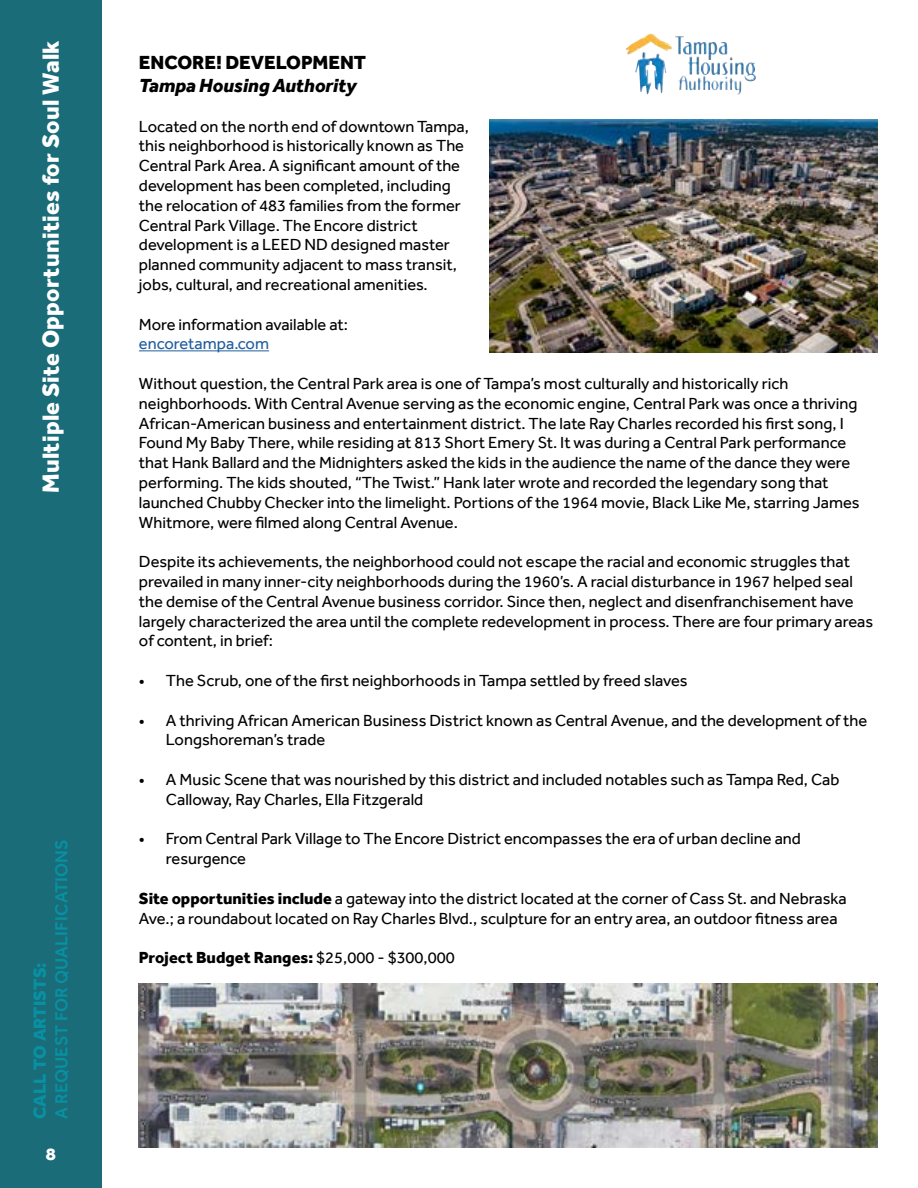
<style>
.page{position:relative;width:918px;height:1188px;background:#fff}
.page>*{position:absolute;margin:0;border:0;box-sizing:border-box;transform-origin:0 0}
.t1{font:800 24px "Effra";letter-spacing:.01em;color:#fff}
.t2{font:italic 800 19.5px "Effra";color:#000}
.t3{font:800 19.5px "Effra";color:#000}
.t4{font:500 18px "Effra";letter-spacing:.01em;color:#0891a2}
.t5{font:800 18px "Effra";letter-spacing:.01em;color:#0891a2}
.t6{font:800 18px "Effra";color:#fff}
.t7{font:16.5px/19.8px "Effra";color:#000}
.t8{font:800 16.5px "Effra";color:#000}
.t9{font:16.5px "Effra";color:#215e9e}
.s1{font-weight:800}
.s2{font-weight:400}
</style>
<div class="page">
<div style="left:0;top:0;width:101px;height:1188px;background:#1a6c79"></div>
<hr style="left:139px;top:350px;width:130px;height:1px;background:#215e9e">
<img style="left:489px;top:119px;width:389px;height:233px">
<img style="left:625px;top:33px;width:103px;height:27px">
<img style="left:139px;top:984px;width:739px;height:163px">
<h1 class="t1" style="left:36px;top:493px;width:454px;rotate:-90deg">Multiple Site Opportunities for Soul Walk</h1>
<p class="t5" style="left:29px;top:1119px;width:158px;rotate:-90deg">CALL TO ARTISTS:</p>
<p class="t4" style="left:51px;top:1119px;width:281px;rotate:-90deg">A REQUEST FOR QUALIFICATIONS</p>
<p class="t6" style="left:46px;top:1143px;width:12px">8</p>
<p class="t3" style="left:139px;top:50px;width:229px">ENCORE! DEVELOPMENT</p>
<p class="t2" style="left:139px;top:74px;width:219px">Tampa Housing Authority</p>
<p class="t7" style="left:139px;top:116px;width:332px">Located on the north end of downtown Tampa,</p>
<p class="t7" style="left:139px;top:136px;width:327px">this neighborhood is historically known as The Central Park Area. A significant amount of the development has been completed, including the relocation of 483 families from the former</p>
<p class="t7" style="left:139px;top:215px;width:280px">Central Park Village. The Encore district</p>
<p class="t7" style="left:139px;top:235px;width:313px">development is a LEED ND designed master</p>
<p class="t7" style="left:139px;top:255px;width:320px">planned community adjacent to mass transit,</p>
<p class="t7" style="left:139px;top:274px;width:290px">jobs, cultural, and recreational amenities.</p>
<p class="t7" style="left:139px;top:314px;width:211px">More information available at:</p>
<p class="t9" style="left:139px;top:334px;width:132px">encoretampa.com</p>
<p class="t7" style="left:139px;top:373px;width:720px">Without question, the Central Park area is one of Tampa’s most culturally and historically rich neighborhoods. With Central Avenue serving as the economic engine, Central Park was once a thriving African-American business and entertainment district. The late Ray Charles recorded his first song, I Found My Baby There, while residing at 813 Short Emery St. It was during a Central Park performance</p>
<p class="t7" style="left:139px;top:453px;width:713px">that Hank Ballard and the Midnighters asked the kids in the audience the name of the dance they were performing. The kids shouted, “The Twist.” Hank later wrote and recorded the legendary song that</p>
<p class="t7" style="left:139px;top:492px;width:722px">launched Chubby Checker into the limelight. Portions of the 1964 movie, Black Like Me, starring James<br>Whitmore, were filmed along Central Avenue.</p>
<p class="t7" style="left:139px;top:552px;width:716px">Despite its achievements, the neighborhood could not escape the racial and economic struggles that prevailed in many inner-city neighborhoods during the 1960’s. A racial disturbance in 1967 helped seal the demise of the Central Avenue business corridor. Since then, neglect and disenfranchisement have</p>
<p class="t7" style="left:139px;top:611px;width:736px">largely characterized the area until the complete redevelopment in process. There are four primary areas</p>
<p class="t7" style="left:139px;top:631px;width:135px">of content, in brief:</p>
<p class="t7" style="left:139px;top:670px;width:550px">• The Scrub, one of the first neighborhoods in Tampa settled by freed slaves</p>
<p class="t7" style="left:166px;top:710px;width:703px;text-indent:-27px">• A thriving African American Business District known as Central Avenue, and the development of the<br>Longshoreman’s trade</p>
<p class="t7" style="left:166px;top:769px;width:675px;text-indent:-27px">• A Music Scene that was nourished by this district and included notables such as Tampa Red, Cab<br>Calloway, Ray Charles, Ella Fitzgerald</p>
<p class="t7" style="left:139px;top:829px;width:663px">• From Central Park Village to The Encore District encompasses the era of urban decline and</p>
<p class="t7" style="left:166px;top:849px;width:82px">resurgence</p>
<p class="t7" style="left:139px;top:888px;width:709px"><span class="s1">Site opportunities include</span> a gateway into the district located at the corner of Cass St. and Nebraska<br>Ave.; a roundabout located on Ray Charles Blvd., sculpture for an entry area, an outdoor fitness area</p>
<p class="t8" style="left:139px;top:948px;width:317px">Project Budget Ranges: <span class="s2">$25,000 - $300,000</span></p>
</div>
